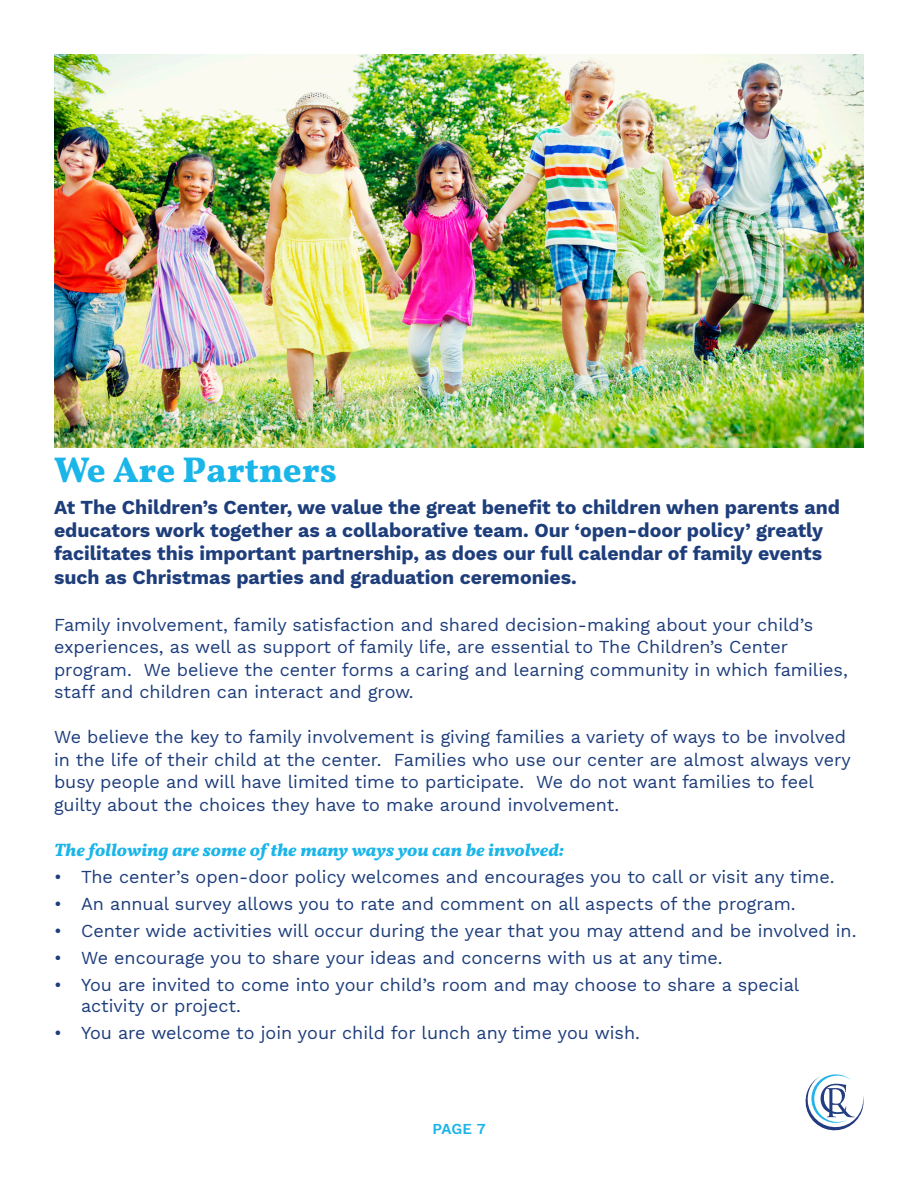
<style>
.page{position:relative;width:918px;height:1188px;background:#fff}
.page>*{position:absolute;margin:0;border:0;box-sizing:border-box;transform-origin:0 0}
.t1{font:800 36px "Vollkorn";color:#1ab5e9}
.t2{font:700 19.5px/23.4px "Work Sans";color:#1d3d7b}
.t3{font:18px/22.5px "Work Sans";color:#1d3d7b}
.t4{font:italic 800 18px "Vollkorn";color:#1ab5e9}
.t5{font:600 15px "Work Sans";color:#1ab5e9}
</style>
<div class="page">
<svg style="left:805px;top:1074px;width:59px;height:57px"></svg>
<img style="left:54px;top:54px;width:810px;height:394px">
<h1 class="t1" style="left:54px;top:443px;width:284px">We Are Partners</h1>
<p class="t2" style="left:54px;top:494px;width:787px">At The Children’s Center, we value the great benefit to children when parents and educators work together as a collaborative team. Our ‘open-door policy’ greatly facilitates this important partnership, as does our full calendar of family events such as Christmas parties and graduation ceremonies.</p>
<p class="t3" style="left:54px;top:613px;width:795px">Family involvement, family satisfaction and shared decision-making about your child’s experiences, as well as support of family life, are essential to The Children’s Center program. We believe the center forms a caring and learning community in which families, staff and children can interact and grow.</p>
<p class="t3" style="left:54px;top:725px;width:798px">We believe the key to family involvement is giving families a variety of ways to be involved in the life of their child at the center. Families who use our center are almost always very busy people and will have limited time to participate. We do not want families to feel guilty about the choices they have to make around involvement.</p>
<p class="t4" style="left:54px;top:836px;width:511px">The following are some of the many ways you can be involved:</p>
<p class="t3" style="left:54px;top:865px;width:782px">• The center’s open-door policy welcomes and encourages you to call or visit any time.</p>
<p class="t3" style="left:54px;top:892px;width:743px">• An annual survey allows you to rate and comment on all aspects of the program.</p>
<p class="t3" style="left:54px;top:919px;width:804px">• Center wide activities will occur during the year that you may attend and be involved in.</p>
<p class="t3" style="left:54px;top:946px;width:670px">• We encourage you to share your ideas and concerns with us at any time.</p>
<p class="t3" style="left:81px;top:973px;width:720px;line-height:21.6px;text-indent:-27px">• You are invited to come into your child’s room and may choose to share a special activity or project.</p>
<p class="t3" style="left:54px;top:1021px;width:588px">• You are welcome to join your child for lunch any time you wish.</p>
<p class="t5" style="left:432px;top:1117px;width:55px">PAGE 7</p>
</div>
